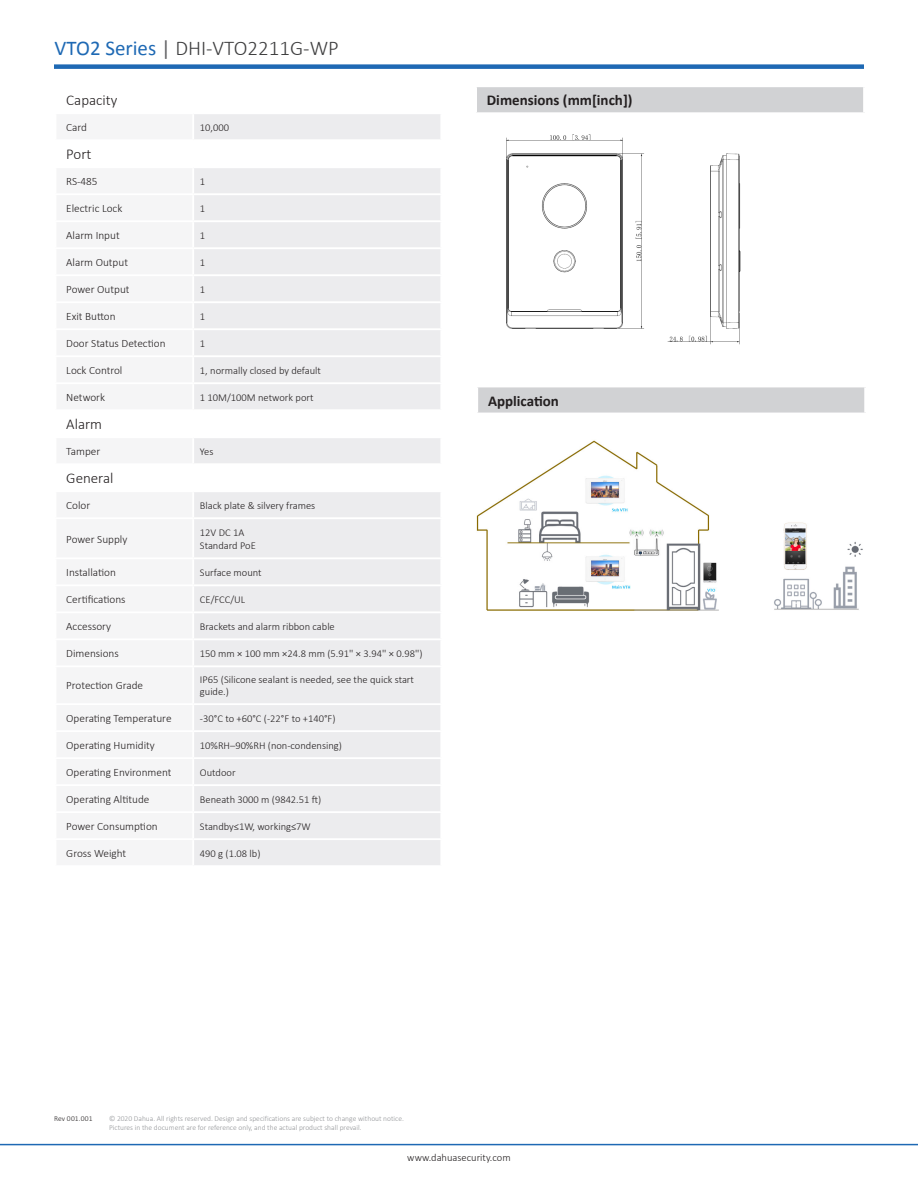
<style>
.page{position:relative;width:918px;height:1188px;background:#fff}
.page>*{position:absolute;margin:0;border:0;box-sizing:border-box;transform-origin:0 0}
.t1{font:300 21px "Calibri";color:#3e3e3f}
.t2{font:700 15px "Calibri";color:#231f20}
.t3{font:300 15px "Calibri";color:#231f20}
.t4{font:300 11.25px "Calibri";color:#231f20}
.t5{font:300 10.5px/12.6px "Calibri";color:#231f20}
.t6{font:300 7.5px "Calibri";color:#939598}
.t7{font:300 7.5px "Calibri";letter-spacing:.015em;color:#231f20}
.s1{font-weight:400;color:#1e69b4}
.s2{font-weight:400;color:#636366}
</style>
<div class="page">
<div style="left:54px;top:64px;width:810px;height:5px;background:#1e69b4"></div>
<hr style="left:0;top:1144px;width:918px;height:1px;background:#1e69b4">
<div style="left:194px;top:519px;width:246px;height:346px;background:#ececee"></div>
<svg style="left:194px;top:114px;width:246px;height:403px"></svg>
<hr style="left:193px;top:490px;width:249px;height:2px;background:#fff">
<hr style="left:193px;top:557px;width:249px;height:2px;background:#fff">
<hr style="left:193px;top:584px;width:249px;height:2px;background:#fff">
<hr style="left:193px;top:611px;width:249px;height:2px;background:#fff">
<hr style="left:193px;top:638px;width:249px;height:2px;background:#fff">
<hr style="left:193px;top:665px;width:249px;height:2px;background:#fff">
<hr style="left:193px;top:703px;width:249px;height:2px;background:#fff">
<hr style="left:193px;top:730px;width:249px;height:2px;background:#fff">
<hr style="left:193px;top:757px;width:249px;height:2px;background:#fff">
<hr style="left:193px;top:784px;width:249px;height:2px;background:#fff">
<hr style="left:193px;top:811px;width:249px;height:2px;background:#fff">
<hr style="left:193px;top:838px;width:249px;height:2px;background:#fff">
<div style="left:476px;top:86px;width:388px;height:27px;background:#d1d2d4"></div>
<hr style="left:475px;top:85px;width:390px;height:2px;background:#fff">
<hr style="left:475px;top:87px;width:2px;height:25px;background:#fff">
<hr style="left:863px;top:87px;width:2px;height:25px;background:#fff">
<hr style="left:475px;top:112px;width:390px;height:2px;background:#fff">
<img style="left:506px;top:134px;width:235px;height:211px">
<img style="left:477px;top:440px;width:386px;height:171px">
<div style="left:477px;top:386px;width:388px;height:27px;background:#d1d2d4"></div>
<hr style="left:476px;top:386px;width:390px;height:1px;background:#fff">
<hr style="left:476px;top:387px;width:2px;height:26px;background:#fff">
<hr style="left:864px;top:387px;width:2px;height:26px;background:#fff">
<p class="t1" style="left:55px;top:35px;width:286px"><span class="s1">VTO2 Series</span> <span class="s2">|</span> DHI-VTO2211G-WP</p>
<p class="t3" style="left:66px;top:91px;width:53px">Capacity</p>
<p class="t4" style="left:66px;top:120px;width:22px">Card</p>
<p class="t5" style="left:200px;top:121px;width:31px">10,000</p>
<p class="t3" style="left:66px;top:145px;width:27px">Port</p>
<p class="t4" style="left:66px;top:174px;width:33px">RS-485</p>
<p class="t5" style="left:200px;top:175px;width:7px">1</p>
<p class="t4" style="left:66px;top:201px;width:58px">Electric Lock</p>
<p class="t5" style="left:200px;top:202px;width:7px">1</p>
<p class="t4" style="left:66px;top:228px;width:55px">Alarm Input</p>
<p class="t5" style="left:200px;top:229px;width:7px">1</p>
<p class="t4" style="left:66px;top:255px;width:63px">Alarm Output</p>
<p class="t5" style="left:200px;top:256px;width:7px">1</p>
<p class="t4" style="left:66px;top:282px;width:65px">Power Output</p>
<p class="t5" style="left:200px;top:283px;width:7px">1</p>
<p class="t4" style="left:66px;top:309px;width:51px">Exit Button</p>
<p class="t5" style="left:200px;top:310px;width:7px">1</p>
<p class="t4" style="left:66px;top:336px;width:101px">Door Status Detection</p>
<p class="t5" style="left:200px;top:337px;width:7px">1</p>
<p class="t4" style="left:66px;top:363px;width:58px">Lock Control</p>
<p class="t5" style="left:200px;top:364px;width:123px">1, normally closed by default</p>
<p class="t4" style="left:66px;top:390px;width:40px">Network</p>
<p class="t5" style="left:200px;top:391px;width:115px">1 10M/100M network port</p>
<p class="t3" style="left:66px;top:415px;width:37px">Alarm</p>
<p class="t4" style="left:66px;top:444px;width:36px">Tamper</p>
<p class="t5" style="left:200px;top:445px;width:15px">Yes</p>
<p class="t3" style="left:66px;top:469px;width:49px">General</p>
<p class="t4" style="left:66px;top:498px;width:26px">Color</p>
<p class="t5" style="left:200px;top:499px;width:117px">Black plate &amp; silvery frames</p>
<p class="t4" style="left:66px;top:532px;width:63px">Power Supply</p>
<p class="t5" style="left:200px;top:526px;width:57px">12V DC 1A<br>Standard PoE</p>
<p class="t4" style="left:66px;top:565px;width:51px">Installation</p>
<p class="t5" style="left:200px;top:566px;width:63px">Surface mount</p>
<p class="t4" style="left:66px;top:592px;width:61px">Certifications</p>
<p class="t5" style="left:200px;top:593px;width:47px">CE/FCC/UL</p>
<p class="t4" style="left:66px;top:619px;width:46px">Accessory</p>
<p class="t5" style="left:200px;top:620px;width:136px">Brackets and alarm ribbon cable</p>
<p class="t4" style="left:66px;top:646px;width:54px">Dimensions</p>
<p class="t5" style="left:200px;top:647px;width:224px">150 mm × 100 mm ×24.8 mm (5.91'' × 3.94'' × 0.98'')</p>
<p class="t4" style="left:66px;top:679px;width:78px">Protection Grade</p>
<p class="t5" style="left:200px;top:673px;width:216px">IP65 (Silicone sealant is needed, see the quick start guide.)</p>
<p class="t4" style="left:66px;top:711px;width:107px">Operating Temperature</p>
<p class="t5" style="left:200px;top:712px;width:137px">-30°C to +60°C (-22°F to +140°F)</p>
<p class="t4" style="left:66px;top:738px;width:90px">Operating Humidity</p>
<p class="t5" style="left:200px;top:739px;width:143px">10%RH–90%RH (non-condensing)</p>
<p class="t4" style="left:66px;top:765px;width:107px">Operating Environment</p>
<p class="t5" style="left:200px;top:766px;width:37px">Outdoor</p>
<p class="t4" style="left:66px;top:792px;width:85px">Operating Altitude</p>
<p class="t5" style="left:200px;top:793px;width:123px">Beneath 3000 m (9842.51 ft)</p>
<p class="t4" style="left:66px;top:819px;width:93px">Power Consumption</p>
<p class="t5" style="left:200px;top:820px;width:112px">Standby≤1W, working≤7W</p>
<p class="t4" style="left:66px;top:846px;width:62px">Gross Weight</p>
<p class="t5" style="left:200px;top:847px;width:62px">490 g (1.08 lb)</p>
<p class="t2" style="left:487px;top:91px;width:147px">Dimensions (mm[inch])</p>
<p class="t2" style="left:488px;top:391px;width:72px">Application</p>
<p class="t7" style="left:54px;top:1113px;width:40px">Rev 001.001</p>
<p class="t6" style="left:109px;top:1113px;width:296px">© 2020 Dahua. All rights reserved. Design and specifications are subject to change without notice.</p>
<p class="t6" style="left:109px;top:1122px;width:254px">Pictures in the document are for reference only, and the actual product shall prevail.</p>
<p class="t5" style="left:407px;top:1151px;width:105px">www.dahuasecurity.com</p>
</div>
